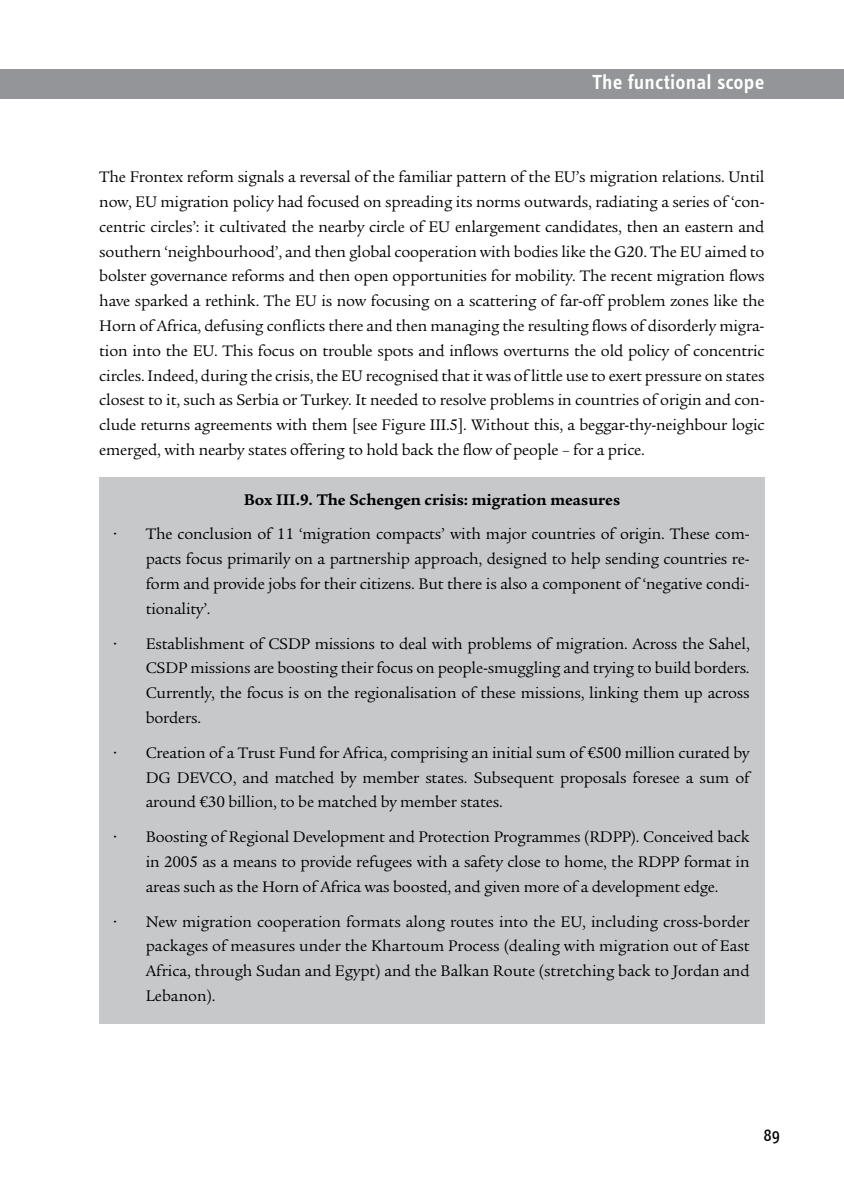
<style>
.page{position:relative;width:844px;height:1191px;background:#fff}
.page>*{position:absolute;margin:0;border:0;box-sizing:border-box;transform-origin:0 0}
.t1{font:600 21px "Info Text";letter-spacing:.01em;color:#fff}
.t2{font:17.5px "Info Text";color:#000}
.t3{font:16.62px/24.8px "Legacy Serif Std";letter-spacing:-.01em;color:#000;text-align:justify}
.t4{font:700 16.62px "Legacy Serif Std";color:#000}
</style>
<div class="page">
<div style="left:0;top:69px;width:843px;height:30px;background:#939598"></div>
<div style="left:99px;top:477px;width:665px;height:546px;background:#c7c8ca"></div>
<p class="t1" style="left:592px;top:70px;width:174px">The functional scope</p>
<p class="t3" style="left:99px;top:165px;width:666px">The Frontex reform signals a reversal of the familiar pattern of the EU’s migration relations. Until now, EU migration policy had focused on spreading its norms outwards, radiating a series of ‘con&shy;centric circles’: it cultivated the nearby circle of EU enlargement candidates, then an eastern and southern ‘neighbourhood’, and then global cooperation with bodies like the G20. The EU aimed to bolster governance reforms and then open opportunities for mobility. The recent migration flows have sparked a rethink. The EU is now focusing on a scattering of far-off problem zones like the Horn of Africa, defusing conflicts there and then managing the resulting flows of disorderly migra&shy;tion into the EU. This focus on trouble spots and inflows overturns the old policy of concentric circles. Indeed, during the crisis, the EU recognised that it was of little use to exert pressure on states closest to it, such as Serbia or Turkey. It needed to resolve problems in countries of origin and con&shy;clude returns agreements with them [see Figure III.5]. Without this, a beggar-thy-neighbour logic emerged, with nearby states offering to hold back the flow of people – for a price.</p>
<p class="t4" style="left:244px;top:490px;width:378px">Box III.9. The Schengen crisis: migration measures</p>
<p class="t3" style="left:146px;top:522px;width:605px;text-indent:-32px">• The conclusion of 11 ‘migration compacts’ with major countries of origin. These com&shy;pacts focus primarily on a partnership approach, designed to help sending countries re&shy;form and provide jobs for their citizens. But there is also a component of ‘negative condi&shy;tionality’.</p>
<p class="t3" style="left:146px;top:631px;width:605px;text-indent:-32px">• Establishment of CSDP missions to deal with problems of migration. Across the Sahel, CSDP missions are boosting their focus on people-smuggling and trying to build borders.<br>Currently, the focus is on the regionalisation of these missions, linking them up across borders.</p>
<p class="t3" style="left:146px;top:740px;width:605px;text-indent:-32px">• Creation of a Trust Fund for Africa, comprising an initial sum of €500 million curated by DG DEVCO, and matched by member states. Subsequent proposals foresee a sum of around €30 billion, to be matched by member states.</p>
<p class="t3" style="left:146px;top:824px;width:605px;text-indent:-32px">• Boosting of Regional Development and Protection Programmes (RDPP). Conceived back in 2005 as a means to provide refugees with a safety close to home, the RDPP format in areas such as the Horn of Africa was boosted, and given more of a development edge.</p>
<p class="t3" style="left:146px;top:909px;width:605px;text-indent:-32px">• New migration cooperation formats along routes into the EU, including cross-border packages of measures under the Khartoum Process (dealing with migration out of East Africa, through Sudan and Egypt) and the Balkan Route (stretching back to Jordan and Lebanon).</p>
<p class="t2" style="left:763px;top:1125px;width:18px">89</p>
</div>
